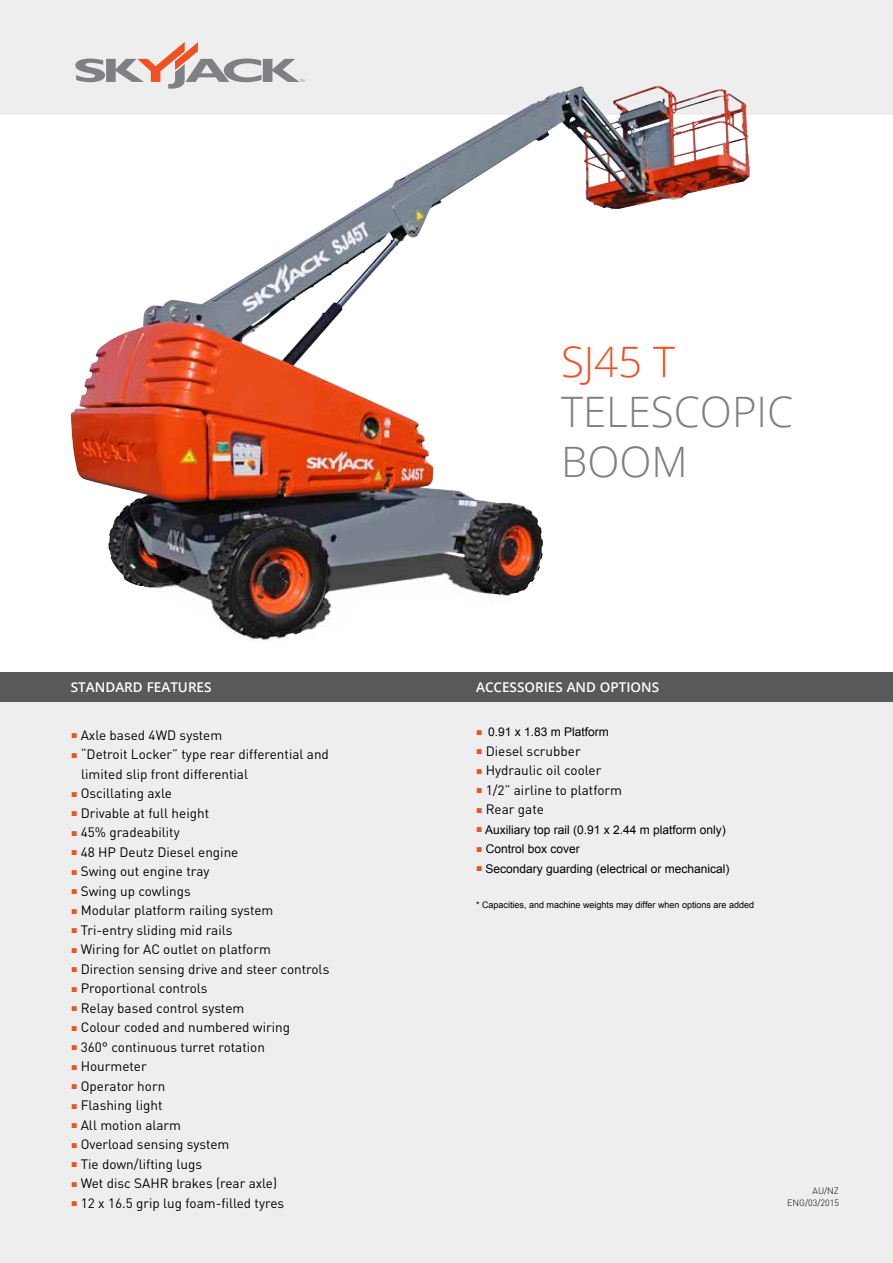
<style>
.page{position:relative;width:893px;height:1263px;background:#fff}
.page>*{position:absolute;margin:0;border:0;box-sizing:border-box;transform-origin:0 0}
.t1{font:300 42px/50.4px "Open Sans";color:#7e8083}
.t2{font:300 42px "Open Sans";color:#f05123}
.t3{font:13.5px/19.5px "DIN";color:#000}
.t4{font:600 13.5px "Open Sans";color:#fff}
.t5{font:12px "Arial";color:#000}
.t6{font:9px "Arial";color:#000}
.t7{font:300 9px/12px "DIN";color:#000;text-align:right}
.s1{font-family:"Arial";font-size:10.5px;color:#f05123}
.s2{font-size:10.5px;color:#f05123}
</style>
<div class="page">
<div style="left:0;top:0;width:893px;height:114px;background:#eeeeef"></div>
<div style="left:0;top:679px;width:893px;height:584px;background:#eeeeef"></div>
<svg style="left:75px;top:42px;width:229px;height:44px"></svg>
<div style="left:0;top:672px;width:893px;height:30px;background:#58595b"></div>
<img style="left:71px;top:86px;width:510px;height:555px">
<h1 class="t2" style="left:561px;top:332px;width:116px">SJ45 T</h1>
<h1 class="t1" style="left:561px;top:385px;width:234px">TELESCOPIC<br>BOOM</h1>
<p class="t4" style="left:71px;top:677px;width:142px">STANDARD FEATURES</p>
<p class="t4" style="left:476px;top:678px;width:185px">ACCESSORIES AND OPTIONS</p>
<p class="t3" style="left:71px;top:725px;width:153px"><span class="s1">■</span> Axle based 4WD system</p>
<p class="t3" style="left:81px;top:744px;width:249px;text-indent:-10px"><span class="s1">■</span> “Detroit Locker” type rear differential and limited slip front differential</p>
<p class="t3" style="left:71px;top:783px;width:102px"><span class="s1">■</span> Oscillating axle</p>
<p class="t3" style="left:71px;top:803px;width:140px"><span class="s1">■</span> Drivable at full height</p>
<p class="t3" style="left:71px;top:822px;width:110px"><span class="s1">■</span> 45% gradeability</p>
<p class="t3" style="left:71px;top:842px;width:169px"><span class="s1">■</span> 48 HP Deutz Diesel engine</p>
<p class="t3" style="left:71px;top:861px;width:140px"><span class="s1">■</span> Swing out engine tray</p>
<p class="t3" style="left:71px;top:881px;width:121px"><span class="s1">■</span> Swing up cowlings</p>
<p class="t3" style="left:71px;top:900px;width:204px"><span class="s1">■</span> Modular platform railing system</p>
<p class="t3" style="left:71px;top:920px;width:163px"><span class="s1">■</span> Tri-entry sliding mid rails</p>
<p class="t3" style="left:71px;top:939px;width:201px"><span class="s1">■</span> Wiring for AC outlet on platform</p>
<p class="t3" style="left:71px;top:959px;width:260px"><span class="s1">■</span> Direction sensing drive and steer controls</p>
<p class="t3" style="left:71px;top:978px;width:138px"><span class="s1">■</span> Proportional controls</p>
<p class="t3" style="left:71px;top:998px;width:175px"><span class="s1">■</span> Relay based control system</p>
<p class="t3" style="left:71px;top:1017px;width:221px"><span class="s1">■</span> Colour coded and numbered wiring</p>
<p class="t3" style="left:71px;top:1037px;width:195px"><span class="s1">■</span> 360° continuous turret rotation</p>
<p class="t3" style="left:71px;top:1056px;width:77px"><span class="s1">■</span> Hourmeter</p>
<p class="t3" style="left:71px;top:1076px;width:96px"><span class="s1">■</span> Operator horn</p>
<p class="t3" style="left:71px;top:1095px;width:93px"><span class="s1">■</span> Flashing light</p>
<p class="t3" style="left:71px;top:1115px;width:112px"><span class="s1">■</span> All motion alarm</p>
<p class="t3" style="left:71px;top:1134px;width:160px"><span class="s1">■</span> Overload sensing system</p>
<p class="t3" style="left:71px;top:1154px;width:133px"><span class="s1">■</span> Tie down/lifting lugs</p>
<p class="t3" style="left:71px;top:1173px;width:208px"><span class="s1">■</span> Wet disc SAHR brakes (rear axle)</p>
<p class="t3" style="left:71px;top:1193px;width:215px"><span class="s1">■</span> 12 x 16.5 grip lug foam-filled tyres</p>
<p class="t5" style="left:476px;top:724px;width:134px"><span class="s2">■</span> 0.91 x 1.83 m Platform</p>
<p class="t3" style="left:476px;top:741px;width:106px"><span class="s1">■</span> Diesel scrubber</p>
<p class="t3" style="left:476px;top:760px;width:127px"><span class="s1">■</span> Hydraulic oil cooler</p>
<p class="t3" style="left:476px;top:780px;width:148px"><span class="s1">■</span> 1/2” airline to platform</p>
<p class="t3" style="left:476px;top:799px;width:69px"><span class="s1">■</span> Rear gate</p>
<p class="t5" style="left:476px;top:822px;width:251px"><span class="s2">■</span> Auxiliary top rail (0.91 x 2.44 m platform only)</p>
<p class="t5" style="left:476px;top:841px;width:105px"><span class="s2">■</span> Control box cover</p>
<p class="t5" style="left:476px;top:861px;width:255px"><span class="s2">■</span> Secondary guarding (electrical or mechanical)</p>
<p class="t6" style="left:476px;top:899px;width:279px">* Capacities, and machine weights may differ when options are added</p>
<p class="t7" style="left:787px;top:1185px;width:53px">AU/NZ<br>ENG/03/2015</p>
</div>
